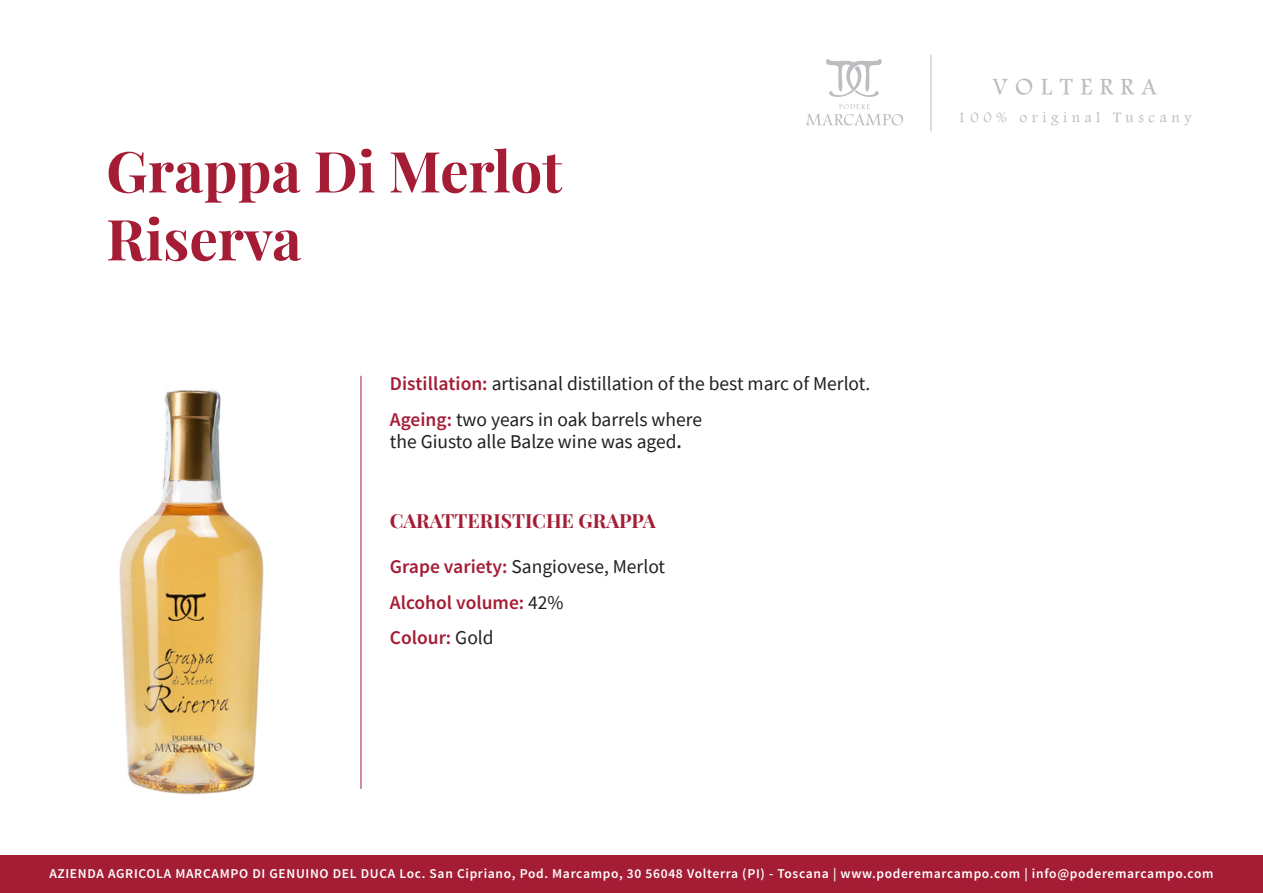
<style>
.page{position:relative;width:1263px;height:893px;background:#fff}
.page>*{position:absolute;margin:0;border:0;box-sizing:border-box;transform-origin:0 0}
.t1{font:700 56.55px/67.9px "Playfair Display";color:#a41d35}
.t2{font:24.9px "Andalus";letter-spacing:.3em;color:#bcbdc0}
.t3{font:19.5px/22.5px "Source Sans Pro";color:#231f20}
.t4{font:600 19.5px "Source Sans Pro";color:#a41d35}
.t5{font:700 19.5px "Playfair Display";color:#a41d35}
.t6{font:15.15px "Andalus";letter-spacing:.3em;color:#bcbdc0}
.t7{font:600 13.5px "Source Sans Pro";letter-spacing:.05em;color:#fff}
.s1{font-weight:600;color:#a41d35}
.s2{font-weight:600}
.s3{font-weight:400;color:#231f20}
</style>
<div class="page">
<svg style="left:806px;top:59px;width:97px;height:67px"></svg>
<hr style="left:930px;top:55px;width:1px;height:76px;background:#bcbdc0">
<hr style="left:361px;top:376px;width:1px;height:413px;background:#a41d35">
<div style="left:0;top:856px;width:1263px;height:37px;background:#a41d35"></div>
<img style="left:119px;top:390px;width:145px;height:405px">
<p class="t2" style="left:992px;top:68px;width:165px">VOLTERRA</p>
<p class="t1" style="left:106px;top:133px;width:458px">Grappa Di Merlot<br>Riserva</p>
<p class="t3" style="left:390px;top:373px;width:482px"><span class="s1">Distillation:</span> artisanal distillation of the best marc of Merlot.</p>
<p class="t3" style="left:390px;top:408px;width:314px"><span class="s1">Ageing:</span> two years in oak barrels where the Giusto alle Balze wine was aged<span class="s2">.</span></p>
<p class="t5" style="left:390px;top:506px;width:267px">CARATTERISTICHE GRAPPA</p>
<p class="t3" style="left:390px;top:556px;width:277px"><span class="s1">Grape variety:</span> Sangiovese, Merlot</p>
<p class="t4" style="left:390px;top:590px;width:175px">Alcohol volume: <span class="s3">42%</span></p>
<p class="t4" style="left:390px;top:625px;width:105px">Colour: <span class="s3">Gold</span></p>
<p class="t6" style="left:958px;top:106px;width:235px">100% original Tuscany</p>
<p class="t7" style="left:49px;top:865px;width:1166px">AZIENDA AGRICOLA MARCAMPO DI GENUINO DEL DUCA Loc. San Cipriano, Pod. Marcampo, 30 56048 Volterra (PI) - Toscana | www.poderemarcampo.com | info@poderemarcampo.com</p>
</div>
